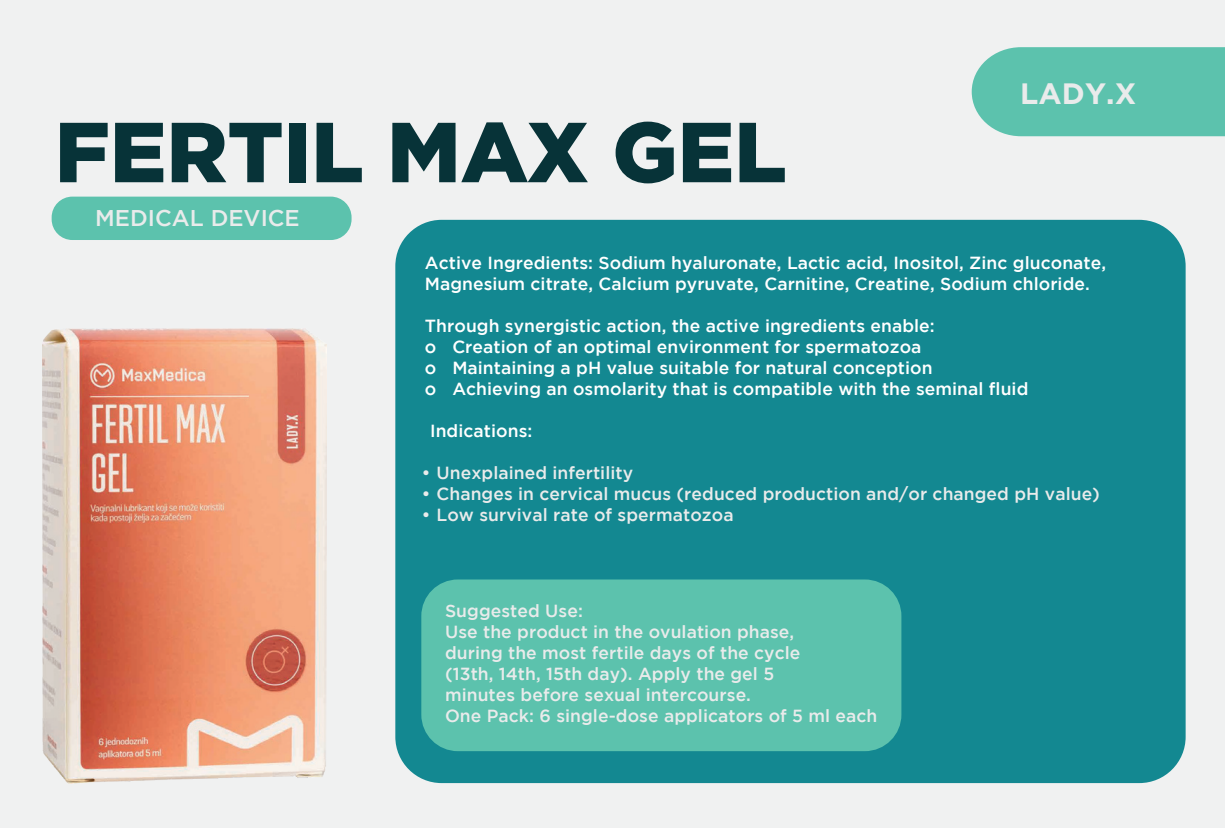
<style>
.page{position:relative;width:1225px;height:828px;background:#f0f1f1}
.page>*{position:absolute;margin:0;border:0;box-sizing:border-box;transform-origin:0 0}
.t1{font:900 84.8px "Gotham";color:#073338}
.t2{font:700 29.4px "Gotham";color:#e9ebeb}
.t3{font:500 22.6px "Gotham";color:#e9ebeb}
.t4{font:500 17.4px/21px "Gotham";letter-spacing:.005em;color:#fff}
.t5{font:500 17.4px/21px "Gotham";letter-spacing:.005em;color:#e9ebeb}
</style>
<div class="page">
<div style="left:395px;top:220px;width:790px;height:563px;background:#138891;border-radius:46px"></div>
<div style="left:971px;top:47px;width:254px;height:89px;background:#5cc2ad"></div>
<div style="left:52px;top:197px;width:299px;height:43px;background:#5cc2ad;border-radius:21px"></div>
<img style="left:43px;top:328px;width:283px;height:455px">
<div style="left:421px;top:579px;width:480px;height:172px;background:#5cc2ad;border-radius:37px"></div>
<h1 class="t1" style="left:55px;top:103px;width:733px">FERTIL MAX GEL</h1>
<p class="t3" style="left:95px;top:206px;width:206px">MEDICAL DEVICE</p>
<h2 class="t2" style="left:1020px;top:76px;width:118px">LADY.X</h2>
<p class="t4" style="left:425px;top:252px;width:683px">Active Ingredients: Sodium hyaluronate, Lactic acid, Inositol, Zinc gluconate,<br>Magnesium citrate, Calcium pyruvate, Carnitine, Creatine, Sodium chloride.</p>
<p class="t4" style="left:425px;top:315px;width:605px">Through synergistic action, the active ingredients enable:<br>o Creation of an optimal environment for spermatozoa<br>o Maintaining a pH value suitable for natural conception<br>o Achieving an osmolarity that is compatible with the seminal fluid</p>
<p class="t4" style="left:430px;top:420px;width:104px">Indications:</p>
<p class="t5" style="left:422px;top:462px;width:213px">• Unexplained infertility</p>
<p class="t5" style="left:422px;top:483px;width:679px">• Changes in cervical mucus (reduced production and/or changed pH value)</p>
<p class="t5" style="left:422px;top:504px;width:313px">• Low survival rate of spermatozoa</p>
<p class="t5" style="left:445px;top:599px;width:434px">Suggested Use:<br>Use the product in the ovulation phase,<br>during the most fertile days of the cycle<br>(13th, 14th, 15th day). Apply the gel 5<br>minutes before sexual intercourse.<br>One Pack: 6 single-dose applicators of 5 ml each</p>
</div>
